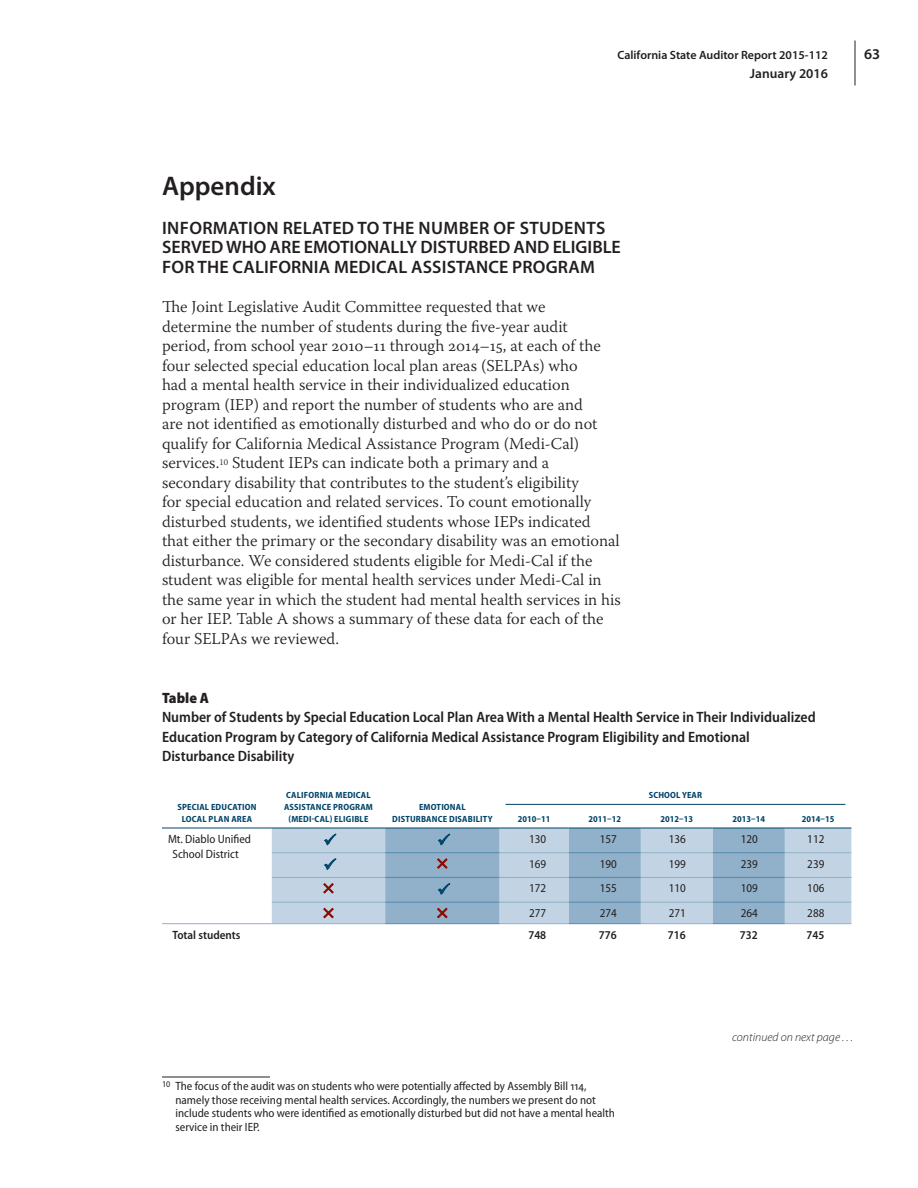
<style>
.page{position:relative;width:918px;height:1188px;background:#fff}
.page>*{position:absolute;margin:0;border:0;box-sizing:border-box;transform-origin:0 0}
.t1{font:600 27px "Myriad Pro";color:#231f20}
.t2{font:600 18px/19.5px "Myriad Pro";letter-spacing:.01em;color:#231f20}
.t3{font:300 16.5px/19.5px "Warnock Pro";color:#231f20}
.t4{font:600 semi-condensed 15px/19.5px "Myriad Pro";color:#231f20}
.t5{font:900 semi-condensed 15px "Myriad Pro";color:#231f20}
.t6{font:600 15px "Myriad Pro";color:#231f20}
.t7{font:600 13.5px "Myriad Pro";color:#231f20}
.t8{font:semi-condensed 12px/13.5px "Myriad Pro";color:#231f20}
.t9{font:600 12px "Myriad Pro";color:#231f20}
.t10{font:600 semi-condensed 12px "Myriad Pro";color:#231f20}
.t11{font:italic 300 12px "Myriad Pro";color:#231f20}
.t12{font:700 semi-condensed 9px/12px "Myriad Pro";letter-spacing:.02em;color:#00446a;text-align:center}
</style>
<div class="page">
<hr style="left:855px;top:40px;width:1px;height:46px;background:#231f20">
<div style="left:272px;top:829px;width:579px;height:94px;background:#c2d4e3"></div>
<hr style="left:272px;top:828px;width:113px;height:1px;background:#00446a">
<hr style="left:272px;top:852px;width:113px;height:1px;background:#90b1c9">
<hr style="left:272px;top:877px;width:113px;height:1px;background:#90b1c9">
<hr style="left:272px;top:902px;width:113px;height:1px;background:#90b1c9">
<hr style="left:272px;top:923px;width:113px;height:1px;background:#90b1c9">
<hr style="left:785px;top:828px;width:66px;height:1px;background:#00446a">
<hr style="left:785px;top:852px;width:66px;height:1px;background:#90b1c9">
<hr style="left:785px;top:877px;width:66px;height:1px;background:#90b1c9">
<hr style="left:785px;top:902px;width:66px;height:1px;background:#90b1c9">
<hr style="left:785px;top:923px;width:66px;height:1px;background:#90b1c9">
<hr style="left:162px;top:923px;width:110px;height:1px;background:#90b1c9">
<hr style="left:162px;top:828px;width:110px;height:1px;background:#00446a">
<hr style="left:506px;top:804px;width:339px;height:1px;background:#00446a">
<hr style="left:162px;top:1077px;width:108px;height:1px;background:#231f20">
<svg style="left:323px;top:883px;width:11px;height:11px"></svg>
<svg style="left:323px;top:907px;width:11px;height:12px"></svg>
<svg style="left:323px;top:833px;width:14px;height:13px"></svg>
<svg style="left:323px;top:858px;width:14px;height:13px"></svg>
<svg style="left:385px;top:828px;width:400px;height:96px;background:#9ebacf"></svg>
<p class="t9" style="left:617px;top:48px;width:212px">California State Auditor Report 2015-112</p>
<p class="t6" style="left:864px;top:45px;width:18px">63</p>
<p class="t7" style="left:750px;top:66px;width:80px">January 2016</p>
<h1 class="t1" style="left:162px;top:171px;width:115px">Appendix</h1>
<p class="t2" style="left:162px;top:218px;width:460px">INFORMATION RELATED TO THE NUMBER OF STUDENTS<br>SERVED WHO ARE EMOTIONALLY DISTURBED AND ELIGIBLE<br>FOR THE CALIFORNIA MEDICAL ASSISTANCE PROGRAM</p>
<p class="t3" style="left:162px;top:297px;width:460px">The Joint Legislative Audit Committee requested that we<br>determine the number of students during the five‑year audit<br>period, from school year 2010–11 through 2014–15, at each of the four selected special education local plan areas (SELPAs) who<br>had a mental health service in their individualized education program (IEP) and report the number of students who are and<br>are not identified as emotionally disturbed and who do or do not qualify for California Medical Assistance Program (Medi‑Cal) services.<sup>10</sup> Student IEPs can indicate both a primary and a secondary disability that contributes to the student’s eligibility<br>for special education and related services. To count emotionally disturbed students, we identified students whose IEPs indicated that either the primary or the secondary disability was an emotional disturbance. We considered students eligible for Medi‑Cal if the student was eligible for mental health services under Medi‑Cal in the same year in which the student had mental health services in his or her IEP. Table A shows a summary of these data for each of the four SELPAs we reviewed.</p>
<p class="t5" style="left:162px;top:689px;width:49px">Table A</p>
<p class="t4" style="left:162px;top:708px;width:655px">Number of Students by Special Education Local Plan Area With a Mental Health Service in Their Individualized<br>Education Program by Category of California Medical Assistance Program Eligibility and Emotional<br>Disturbance Disability</p>
<p class="t12" style="left:177px;top:801px;width:81px">SPECIAL EDUCATION<br>LOCAL PLAN AREA</p>
<p class="t12" style="left:284px;top:789px;width:90px">CALIFORNIA MEDICAL<br>ASSISTANCE PROGRAM (MEDI‑CAL) ELIGIBLE</p>
<p class="t12" style="left:392px;top:801px;width:102px">EMOTIONAL<br>DISTURBANCE DISABILITY</p>
<p class="t12" style="left:649px;top:789px;width:55px">SCHOOL YEAR</p>
<p class="t12" style="left:518px;top:813px;width:34px">2010–11</p>
<p class="t12" style="left:589px;top:813px;width:34px">2011–12</p>
<p class="t12" style="left:661px;top:813px;width:34px">2012–13</p>
<p class="t12" style="left:733px;top:813px;width:34px">2013–14</p>
<p class="t12" style="left:802px;top:813px;width:34px">2014–15</p>
<p class="t8" style="left:172px;top:832px;width:80px;line-height:15px;text-indent:-4px">Mt. Diablo Unified<br>School District</p>
<p class="t8" style="left:529px;top:832px;width:19px">130</p>
<p class="t8" style="left:600px;top:832px;width:19px">157</p>
<p class="t8" style="left:669px;top:832px;width:19px">136</p>
<p class="t8" style="left:741px;top:832px;width:19px">120</p>
<p class="t8" style="left:807px;top:832px;width:19px">112</p>
<p class="t8" style="left:529px;top:857px;width:19px">169</p>
<p class="t8" style="left:600px;top:857px;width:19px">190</p>
<p class="t8" style="left:669px;top:857px;width:19px">199</p>
<p class="t8" style="left:741px;top:857px;width:19px">239</p>
<p class="t8" style="left:807px;top:857px;width:19px">239</p>
<p class="t8" style="left:529px;top:882px;width:19px">172</p>
<p class="t8" style="left:600px;top:882px;width:19px">155</p>
<p class="t8" style="left:669px;top:882px;width:19px">110</p>
<p class="t8" style="left:741px;top:882px;width:19px">109</p>
<p class="t8" style="left:807px;top:882px;width:19px">106</p>
<p class="t8" style="left:529px;top:907px;width:19px">277</p>
<p class="t8" style="left:600px;top:907px;width:19px">274</p>
<p class="t8" style="left:669px;top:907px;width:19px">271</p>
<p class="t8" style="left:741px;top:907px;width:19px">264</p>
<p class="t8" style="left:807px;top:907px;width:19px">288</p>
<p class="t10" style="left:173px;top:928px;width:69px">Total students</p>
<p class="t10" style="left:528px;top:928px;width:19px">748</p>
<p class="t10" style="left:599px;top:928px;width:19px">776</p>
<p class="t10" style="left:668px;top:928px;width:19px">716</p>
<p class="t10" style="left:740px;top:928px;width:19px">732</p>
<p class="t10" style="left:806px;top:928px;width:19px">745</p>
<p class="t8" style="left:176px;top:1080px;width:441px;text-indent:-14px"><sup>10</sup> The focus of the audit was on students who were potentially affected by Assembly Bill 114, namely those receiving mental health services. Accordingly, the numbers we present do not include students who were identified as emotionally disturbed but did not have a mental health service in their IEP.</p>
<p class="t11" style="left:732px;top:1031px;width:122px">continued on next page . . .</p>
</div>
